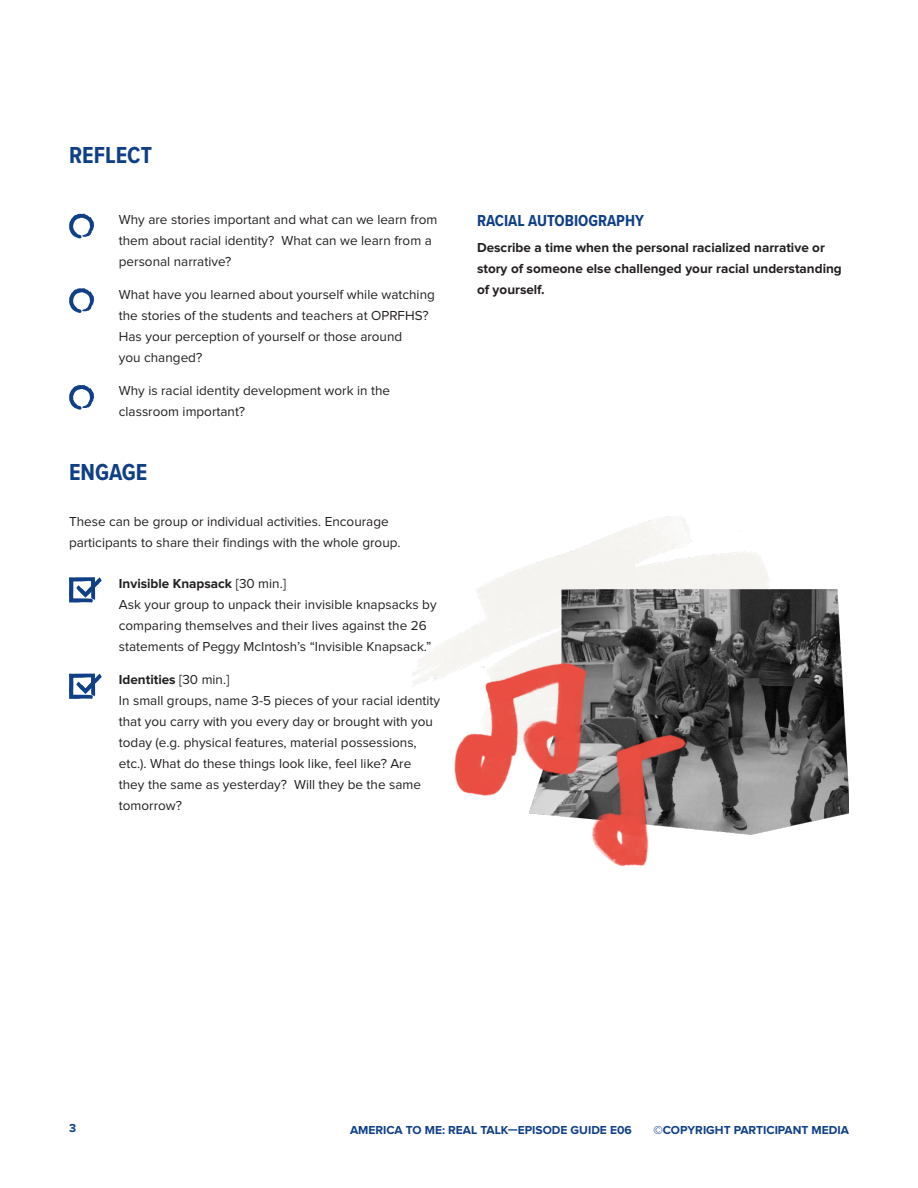
<style>
.page{position:relative;width:918px;height:1188px;background:#fff}
.page>*{position:absolute;margin:0;border:0;box-sizing:border-box;transform-origin:0 0}
.t1{font:700 24px "Proxima Nova Cond";color:#0f3f87}
.t2{font:700 16.5px "Proxima Nova Cond";color:#0f3f87}
.t3{font:13.5px/21px "Proxima Nova";color:#231f20}
.t4{font:700 13.5px/21px "Proxima Nova";color:#231f20}
.t5{font:700 12px "Proxima Nova";color:#0f3f87}
.s1{font-weight:700}
</style>
<div class="page">
<svg style="left:69px;top:214px;width:17px;height:25px"></svg>
<svg style="left:69px;top:288px;width:17px;height:25px"></svg>
<svg style="left:69px;top:385px;width:17px;height:25px"></svg>
<svg style="left:69px;top:577px;width:33px;height:26px"></svg>
<svg style="left:69px;top:674px;width:33px;height:25px"></svg>
<img style="left:412px;top:516px;width:437px;height:351px">
<p class="t1" style="left:69px;top:137px;width:85px">REFLECT</p>
<p class="t3" style="left:119px;top:210px;width:320px">Why are stories important and what can we learn from them about racial identity? What can we learn from a personal narrative?</p>
<p class="t3" style="left:119px;top:285px;width:317px">What have you learned about yourself while watching the stories of the students and teachers at OPRFHS?<br>Has your perception of yourself or those around<br>you changed?</p>
<p class="t3" style="left:119px;top:381px;width:273px">Why is racial identity development work in the classroom important?</p>
<p class="t1" style="left:69px;top:454px;width:80px">ENGAGE</p>
<p class="t3" style="left:69px;top:512px;width:333px">These can be group or individual activities. Encourage participants to share their findings with the whole group.</p>
<p class="t3" style="left:119px;top:573px;width:319px"><span class="s1">Invisible Knapsack</span> [30 min.]<br>Ask your group to unpack their invisible knapsacks by comparing themselves and their lives against the 26 statements of Peggy McIntosh’s “Invisible Knapsack.”</p>
<p class="t3" style="left:119px;top:669px;width:323px"><span class="s1">Identities</span> [30 min.]<br>In small groups, name 3-5 pieces of your racial identity that you carry with you every day or brought with you today (e.g. physical features, material possessions, etc.). What do these things look like, feel like? Are they the same as yesterday? Will they be the same tomorrow?</p>
<p class="t2" style="left:477px;top:209px;width:169px">RACIAL AUTOBIOGRAPHY</p>
<p class="t4" style="left:477px;top:238px;width:366px">Describe a time when the personal racialized narrative or story of someone else challenged your racial understanding of yourself.</p>
<p class="t5" style="left:69px;top:1122px;width:9px">3</p>
<p class="t5" style="left:350px;top:1125px;width:283px">AMERICA TO ME: REAL TALK—EPISODE GUIDE E06</p>
<p class="t5" style="left:653px;top:1125px;width:197px">©COPYRIGHT PARTICIPANT MEDIA</p>
</div>
